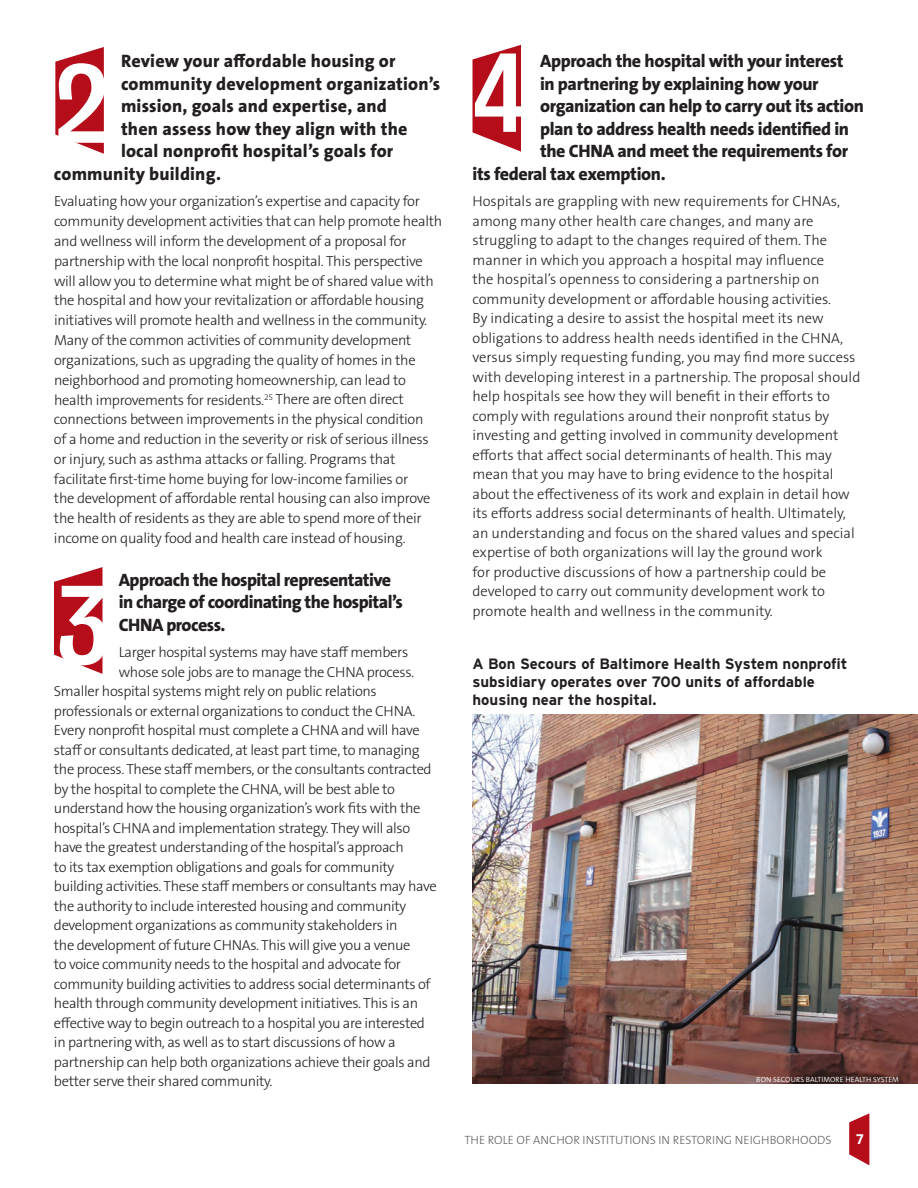
<style>
.page{position:relative;width:918px;height:1188px;background:#fff}
.page>*{position:absolute;margin:0;border:0;box-sizing:border-box;transform-origin:0 0}
.t1{font:102px "Bureau Grot";color:#fff}
.t2{font:800 18px/22.5px "The Sans B W8";letter-spacing:-.02em;color:#231f20}
.t3{font:800 18px "The Sans B W8";letter-spacing:.01em;color:#231f20}
.t4{font:700 15px/18px "Interstate";color:#231f20}
.t5{font:700 15px "The Mix B7";color:#fff}
.t6{font:300 14.55px/19.8px "The Sans B W3";letter-spacing:-.02em;color:#231f20}
.t7{font:300 14.55px/19.5px "The Sans B W3";color:#231f20}
.t8{font:300 12px "The Mix B3";color:#5f5f62}
.t9{font:300 7.5px "The Sans B W4";letter-spacing:.015em;color:#fff}
</style>
<div class="page">
<svg style="left:849px;top:1113px;width:20px;height:52px"></svg>
<svg style="left:55px;top:47px;width:49px;height:107px"></svg>
<svg style="left:54px;top:567px;width:49px;height:107px"></svg>
<svg style="left:472px;top:45px;width:49px;height:107px"></svg>
<img style="left:472px;top:715px;width:446px;height:368px">
<p class="t3" style="left:121px;top:50px;width:276px">Review your affordable housing or</p>
<p class="t3" style="left:121px;top:72px;width:321px">community development organization’s</p>
<p class="t3" style="left:121px;top:95px;width:267px">mission, goals and expertise, and</p>
<p class="t3" style="left:121px;top:117px;width:288px">then assess how they align with the</p>
<p class="t3" style="left:121px;top:140px;width:274px">local nonprofit hospital’s goals for</p>
<p class="t3" style="left:54px;top:162px;width:169px">community building.</p>
<p class="t6" style="left:54px;top:192px;width:390px">Evaluating how your organization’s expertise and capacity for community development activities that can help promote health and wellness will inform the development of a proposal for partnership with the local nonprofit hospital. This perspective will allow you to determine what might be of shared value with the hospital and how your revitalization or affordable housing initiatives will promote health and wellness in the community.<br>Many of the common activities of community development organizations, such as upgrading the quality of homes in the neighborhood and promoting homeownership, can lead to health improvements for residents.<sup>25</sup> There are often direct connections between improvements in the physical condition<br>of a home and reduction in the severity or risk of serious illness or injury, such as asthma attacks or falling. Programs that facilitate first-time home buying for low-income families or<br>the development of affordable rental housing can also improve the health of residents as they are able to spend more of their income on quality food and health care instead of housing.</p>
<p class="t2" style="left:119px;top:569px;width:286px">Approach the hospital representative in charge of coordinating the hospital’s<br>CHNA process.</p>
<p class="t6" style="left:119px;top:642px;width:291px">Larger hospital systems may have staff members</p>
<p class="t6" style="left:119px;top:662px;width:297px">whose sole jobs are to manage the CHNA process.</p>
<p class="t6" style="left:54px;top:681px;width:324px">Smaller hospital systems might rely on public relations</p>
<p class="t6" style="left:54px;top:701px;width:363px">professionals or external organizations to conduct the CHNA.</p>
<p class="t6" style="left:54px;top:720px;width:367px">Every nonprofit hospital must complete a CHNA and will have</p>
<p class="t6" style="left:54px;top:740px;width:367px">staff or consultants dedicated, at least part time, to managing</p>
<p class="t6" style="left:54px;top:759px;width:379px">the process. These staff members, or the consultants contracted</p>
<p class="t6" style="left:54px;top:779px;width:343px">by the hospital to complete the CHNA, will be best able to</p>
<p class="t6" style="left:54px;top:798px;width:368px">understand how the housing organization’s work fits with the</p>
<p class="t6" style="left:54px;top:818px;width:358px">hospital’s CHNA and implementation strategy. They will also</p>
<p class="t6" style="left:54px;top:837px;width:351px">have the greatest understanding of the hospital’s approach</p>
<p class="t6" style="left:54px;top:857px;width:342px">to its tax exemption obligations and goals for community</p>
<p class="t6" style="left:54px;top:876px;width:384px">building activities. These staff members or consultants may have</p>
<p class="t6" style="left:54px;top:896px;width:354px">the authority to include interested housing and community</p>
<p class="t6" style="left:54px;top:915px;width:345px">development organizations as community stakeholders in</p>
<p class="t6" style="left:54px;top:935px;width:358px">the development of future CHNAs. This will give you a venue</p>
<p class="t6" style="left:54px;top:954px;width:349px">to voice community needs to the hospital and advocate for</p>
<p class="t6" style="left:54px;top:974px;width:378px">community building activities to address social determinants of</p>
<p class="t6" style="left:54px;top:993px;width:366px">health through community development initiatives. This is an</p>
<p class="t6" style="left:54px;top:1013px;width:373px">effective way to begin outreach to a hospital you are interested</p>
<p class="t6" style="left:54px;top:1032px;width:343px">in partnering with, as well as to start discussions of how a</p>
<p class="t6" style="left:54px;top:1052px;width:378px">partnership can help both organizations achieve their goals and</p>
<p class="t6" style="left:54px;top:1071px;width:220px">better serve their shared community.</p>
<h1 class="t1" style="left:54px;top:44px;width:56px">2</h1>
<h1 class="t1" style="left:57px;top:565px;width:55px">3</h1>
<h1 class="t1" style="left:472px;top:33px;width:57px">4</h1>
<p class="t2" style="left:540px;top:50px;width:305px">Approach the hospital with your interest</p>
<p class="t2" style="left:540px;top:73px;width:280px">in partnering by explaining how your</p>
<p class="t2" style="left:540px;top:95px;width:326px">organization can help to carry out its action</p>
<p class="t2" style="left:540px;top:118px;width:311px">plan to address health needs identified in</p>
<p class="t2" style="left:540px;top:140px;width:310px">the CHNA and meet the requirements for</p>
<p class="t2" style="left:472px;top:163px;width:195px">its federal tax exemption.</p>
<p class="t7" style="left:472px;top:192px;width:389px">Hospitals are grappling with new requirements for CHNAs, among many other health care changes, and many are struggling to adapt to the changes required of them. The manner in which you approach a hospital may influence<br>the hospital’s openness to considering a partnership on community development or affordable housing activities.<br>By indicating a desire to assist the hospital meet its new obligations to address health needs identified in the CHNA, versus simply requesting funding, you may find more success with developing interest in a partnership. The proposal should help hospitals see how they will benefit in their efforts to comply with regulations around their nonprofit status by investing and getting involved in community development efforts that affect social determinants of health. This may mean that you may have to bring evidence to the hospital about the effectiveness of its work and explain in detail how its efforts address social determinants of health. Ultimately, an understanding and focus on the shared values and special expertise of both organizations will lay the ground work<br>for productive discussions of how a partnership could be developed to carry out community development work to promote health and wellness in the community.</p>
<p class="t4" style="left:472px;top:655px;width:376px">A Bon Secours of Baltimore Health System nonprofit subsidiary operates over 700 units of affordable housing near the hospital.</p>
<p class="t9" style="left:756px;top:1074px;width:144px">BON SECOURS BALTIMORE HEALTH SYSTEM</p>
<p class="t8" style="left:464px;top:1133px;width:369px">THE ROLE OF ANCHOR INSTITUTIONS IN RESTORING NEIGHBORHOODS</p>
<p class="t5" style="left:856px;top:1131px;width:10px">7</p>
</div>
